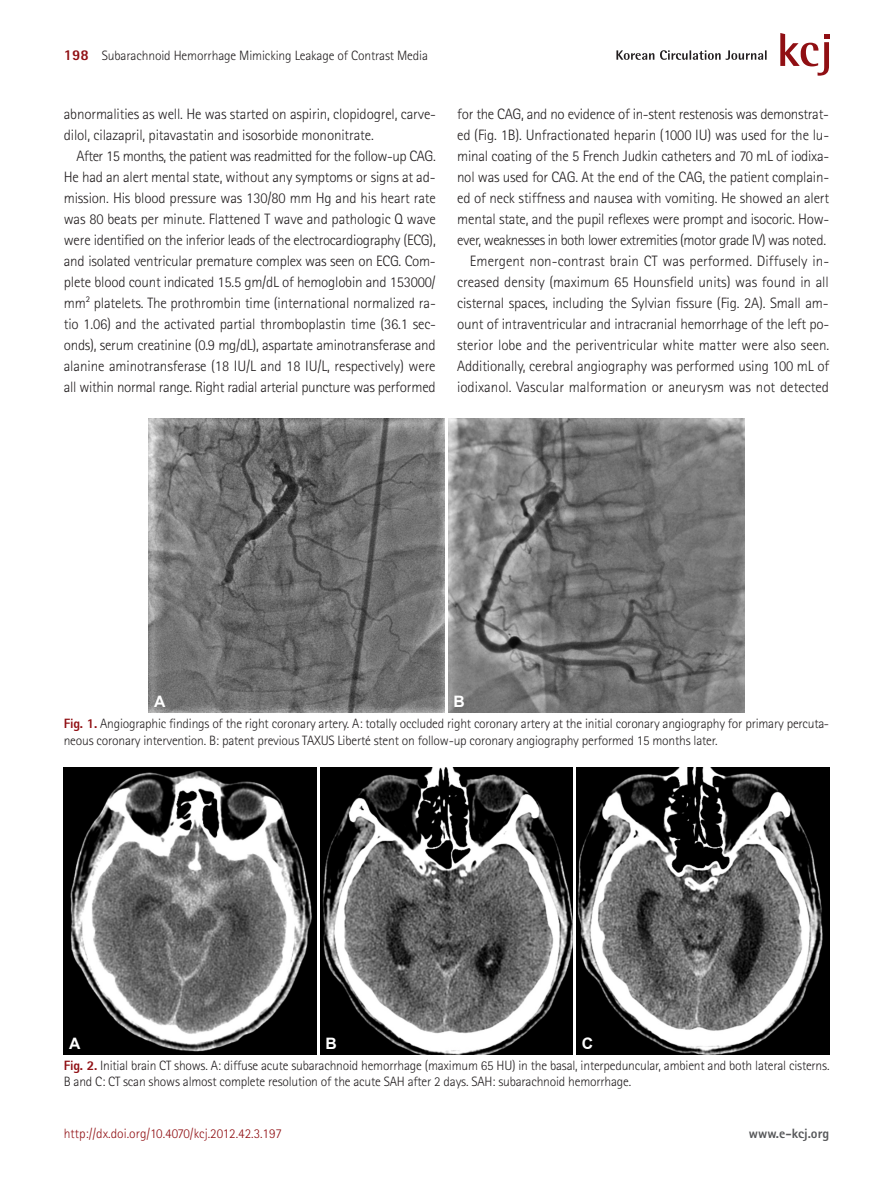
<style>
.page{position:relative;width:893px;height:1191px;background:#fff}
.page>*{position:absolute;margin:0;border:0;box-sizing:border-box;transform-origin:0 0}
.t1{font:700 15.75px "Arial";color:#fff}
.본문{font:300 15px/21px "Rotis Sans Serif Std";letter-spacing:-.01em;color:#231f20;text-align:justify}
.t2{font:800 15px "Rotis Sans Serif Std";color:#900f13}
.그림제목1{font:300 13.5px/16.2px "Rotis Sans Serif Std";letter-spacing:-.015em;color:#231f20}
.t3{font:300 13.5px "Rotis Sans Serif Std";color:#900f13}
.t4{font:800 13.5px "Rotis Sans Serif Std";color:#57585a}
.s1{font-weight:800;color:#900f13}
</style>
<div class="page">
<svg style="left:616px;top:50px;width:151px;height:10px"></svg>
<svg style="left:780px;top:33px;width:49px;height:43px"></svg>
<img style="left:149px;top:418px;width:295px;height:294px">
<img style="left:449px;top:418px;width:295px;height:294px">
<img style="left:64px;top:767px;width:252px;height:287px">
<img style="left:320px;top:767px;width:253px;height:287px">
<img style="left:577px;top:767px;width:252px;height:287px">
<p class="t2" style="left:64px;top:46px;width:27px">198</p>
<p class="그림제목1" style="left:102px;top:47px;width:328px">Subarachnoid Hemorrhage Mimicking Leakage of Contrast Media</p>
<p class="본문" style="left:64px;top:103px;width:374px">abnormalities as well. He was started on aspirin, clopidogrel, carve&shy;dilol, cilazapril, pitavastatin and isosorbide mononitrate.</p>
<p class="본문" style="left:64px;top:145px;width:374px;text-indent:13px">After 15 months, the patient was readmitted for the follow-up CAG.<br>He had an alert mental state, without any symptoms or signs at ad&shy;mission. His blood pressure was 130/80 mm Hg and his heart rate was 80 beats per minute. Flattened T wave and pathologic Q wave were identified on the inferior leads of the electrocardiography (ECG), and isolated ventricular premature complex was seen on ECG. Com&shy;plete blood count indicated 15.5 gm/dL of hemoglobin and 153000/ mm<sup>2</sup> platelets. The prothrombin time (international normalized ra&shy;tio 1.06) and the activated partial thromboplastin time (36.1 sec&shy;onds), serum creatinine (0.9 mg/dL), aspartate aminotransferase and alanine aminotransferase (18 IU/L and 18 IU/L, respectively) were all within normal range. Right radial arterial puncture was performed</p>
<p class="본문" style="left:457px;top:103px;width:374px">for the CAG, and no evidence of in-stent restenosis was demonstrat&shy;ed (Fig. 1B). Unfractionated heparin (1000 IU) was used for the lu&shy;minal coating of the 5 French Judkin catheters and 70 mL of iodixa&shy;nol was used for CAG. At the end of the CAG, the patient complain&shy;ed of neck stiffness and nausea with vomiting. He showed an alert mental state, and the pupil reflexes were prompt and isocoric. How&shy;ever, weaknesses in both lower extremities (motor grade IV) was noted.</p>
<p class="본문" style="left:457px;top:250px;width:374px;text-indent:13px">Emergent non-contrast brain CT was performed. Diffusely in&shy;creased density (maximum 65 Hounsfield units) was found in all cisternal spaces, including the Sylvian fissure (Fig. 2A). Small am&shy;ount of intraventricular and intracranial hemorrhage of the left po&shy;sterior lobe and the periventricular white matter were also seen.<br>Additionally, cerebral angiography was performed using 100 mL of iodixanol. Vascular malformation or aneurysm was not detected</p>
<p class="t1" style="left:154px;top:691px;width:13px">A</p>
<p class="t1" style="left:454px;top:691px;width:13px">B</p>
<p class="그림제목1" style="left:64px;top:715px;width:767px"><span class="s1">Fig. 1.</span> Angiographic findings of the right coronary artery. A: totally occluded right coronary artery at the initial coronary angiography for primary percuta&shy;neous coronary intervention. B: patent previous TAXUS Liberté stent on follow-up coronary angiography performed 15 months later.</p>
<p class="t1" style="left:69px;top:1033px;width:13px">A</p>
<p class="t1" style="left:326px;top:1033px;width:13px">B</p>
<p class="t1" style="left:582px;top:1033px;width:13px">C</p>
<p class="그림제목1" style="left:64px;top:1057px;width:767px"><span class="s1">Fig. 2.</span> Initial brain CT shows. A: diffuse acute subarachnoid hemorrhage (maximum 65 HU) in the basal, interpeduncular, ambient and both lateral cisterns.<br>B and C: CT scan shows almost complete resolution of the acute SAH after 2 days. SAH: subarachnoid hemorrhage.</p>
<p class="t3" style="left:64px;top:1125px;width:220px">http://dx.doi.org/10.4070/kcj.2012.42.3.197</p>
<p class="t4" style="left:749px;top:1124px;width:82px">www.e-kcj.org</p>
</div>
